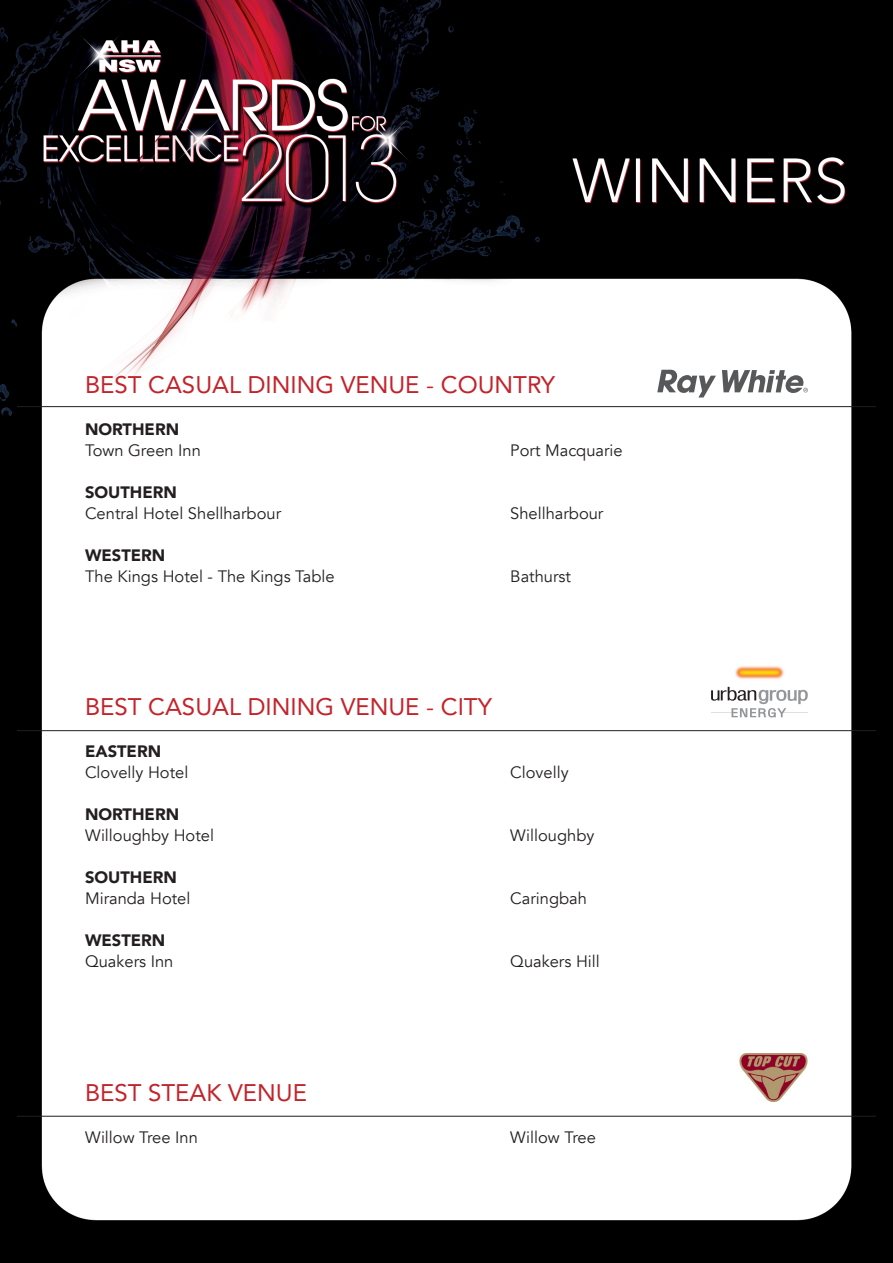
<style>
.page{position:relative;width:893px;height:1263px;background:#fff}
.page>*{position:absolute;margin:0;border:0;box-sizing:border-box;transform-origin:0 0}
.t1{font:24px "Avenir";color:#c3232a}
.t2{font:16.5px "Avenir";color:#231f20}
.t3{font:900 16.5px "Avenir";color:#231f20}
</style>
<div class="page">
<img style="left:0;top:0;width:893px;height:1263px">
<hr style="left:17px;top:406px;width:859px;height:1px;background:#231f20">
<svg style="left:657px;top:370px;width:59px;height:27px"></svg>
<svg style="left:722px;top:370px;width:86px;height:23px"></svg>
<hr style="left:17px;top:730px;width:859px;height:1px;background:#231f20">
<img style="left:728px;top:659px;width:63px;height:27px">
<svg style="left:711px;top:687px;width:97px;height:30px"></svg>
<hr style="left:17px;top:1116px;width:859px;height:1px;background:#231f20">
<img style="left:737px;top:1053px;width:72px;height:48px">
<h1 class="t1" style="left:85px;top:365px;width:472px">BEST CASUAL DINING VENUE - COUNTRY</h1>
<p class="t3" style="left:85px;top:415px;width:96px">NORTHERN</p>
<p class="t2" style="left:85px;top:440px;width:117px">Town Green Inn</p>
<p class="t2" style="left:510px;top:440px;width:114px">Port Macquarie</p>
<p class="t3" style="left:85px;top:478px;width:93px">SOUTHERN</p>
<p class="t2" style="left:85px;top:503px;width:198px">Central Hotel Shellharbour</p>
<p class="t2" style="left:510px;top:503px;width:95px">Shellharbour</p>
<p class="t3" style="left:85px;top:541px;width:82px">WESTERN</p>
<p class="t2" style="left:85px;top:566px;width:251px">The Kings Hotel - The Kings Table</p>
<p class="t2" style="left:510px;top:566px;width:62px">Bathurst</p>
<h1 class="t1" style="left:85px;top:688px;width:408px">BEST CASUAL DINING VENUE - CITY</h1>
<p class="t3" style="left:85px;top:737px;width:78px">EASTERN</p>
<p class="t2" style="left:85px;top:763px;width:105px">Clovelly Hotel</p>
<p class="t2" style="left:510px;top:763px;width:60px">Clovelly</p>
<p class="t3" style="left:85px;top:800px;width:96px">NORTHERN</p>
<p class="t2" style="left:85px;top:826px;width:130px">Willoughby Hotel</p>
<p class="t2" style="left:510px;top:826px;width:86px">Willoughby</p>
<p class="t3" style="left:85px;top:863px;width:93px">SOUTHERN</p>
<p class="t2" style="left:85px;top:889px;width:107px">Miranda Hotel</p>
<p class="t2" style="left:510px;top:889px;width:78px">Caringbah</p>
<p class="t3" style="left:85px;top:926px;width:82px">WESTERN</p>
<p class="t2" style="left:85px;top:952px;width:90px">Quakers Inn</p>
<p class="t2" style="left:510px;top:952px;width:91px">Quakers Hill</p>
<h1 class="t1" style="left:85px;top:1073px;width:223px">BEST STEAK VENUE</h1>
<p class="t2" style="left:85px;top:1128px;width:114px">Willow Tree Inn</p>
<p class="t2" style="left:510px;top:1128px;width:87px">Willow Tree</p>
</div>
